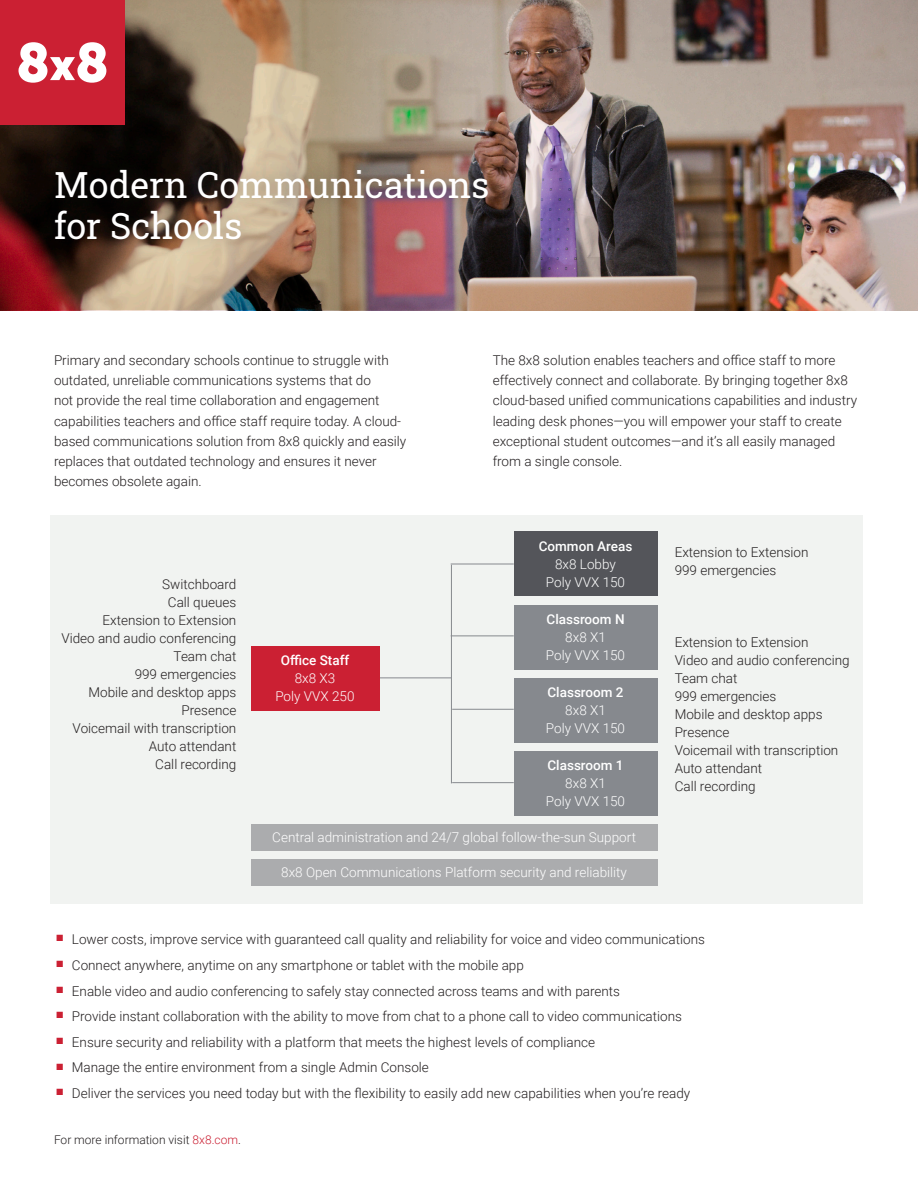
<style>
.page{position:relative;width:918px;height:1188px;background:#fff}
.page>*{position:absolute;margin:0;border:0;box-sizing:border-box;transform-origin:0 0}
.Main_Title{font:36px/40.5px "Roboto Slab";color:#fff}
.Body{font:300 13.5px/20.2px "Roboto";color:#231f20}
.Body-2{font:300 13.5px "Roboto";color:#fff}
.Body-3{font:500 13.5px "Roboto";color:#fff}
.t1{font:300 12px "Roboto";color:#231f20}
.s1{color:#cb2033}
</style>
<div class="page">
<img style="left:493px;top:0;width:425px;height:310px">
<img style="left:0;top:0;width:493px;height:310px">
<div style="left:0;top:0;width:125px;height:125px;background:#cb2033"></div>
<svg style="left:18px;top:42px;width:88px;height:41px"></svg>
<div style="left:37px;top:152px;width:470px;height:107px;background:#231f20;opacity:.4"></div>
<div style="left:50px;top:515px;width:813px;height:389px;background:#f1f3f1"></div>
<hr style="left:451px;top:564px;width:63px;height:1px;background:#86898e">
<hr style="left:379px;top:678px;width:72px;height:1px;background:#86898e">
<div style="left:251px;top:646px;width:128px;height:65px;background:#cb2033"></div>
<div style="left:514px;top:532px;width:143px;height:64px;background:#54555a"></div>
<div style="left:514px;top:605px;width:143px;height:65px;background:#86898e"></div>
<div style="left:514px;top:678px;width:143px;height:65px;background:#86898e"></div>
<div style="left:514px;top:751px;width:143px;height:65px;background:#86898e"></div>
<div style="left:251px;top:824px;width:406px;height:27px;background:#abacae"></div>
<div style="left:251px;top:859px;width:406px;height:27px;background:#abacae"></div>
<hr style="left:451px;top:565px;width:1px;height:218px;background:#86898e">
<hr style="left:451px;top:636px;width:63px;height:1px;background:#86898e">
<hr style="left:452px;top:709px;width:62px;height:1px;background:#86898e">
<hr style="left:452px;top:782px;width:62px;height:1px;background:#86898e">
<p class="Main_Title" style="left:54px;top:164px;width:437px">Modern Communications for Schools</p>
<p class="Body" style="left:54px;top:349px;width:354px">Primary and secondary schools continue to struggle with outdated, unreliable communications systems that do<br>not provide the real time collaboration and engagement capabilities teachers and office staff require today. A cloud&shy;based communications solution from 8x8 quickly and easily replaces that outdated technology and ensures it never becomes obsolete again.</p>
<p class="Body" style="left:493px;top:349px;width:366px">The 8x8 solution enables teachers and office staff to more effectively connect and collaborate. By bringing together 8x8 cloud-based unified communications capabilities and industry leading desk phones—you will empower your staff to create exceptional student outcomes—and it’s all easily managed from a single console.</p>
<p class="Body" style="left:162px;top:573px;width:76px">Switchboard</p>
<p class="Body" style="left:168px;top:591px;width:70px">Call queues</p>
<p class="Body" style="left:102px;top:609px;width:135px">Extension to Extension</p>
<p class="Body" style="left:61px;top:627px;width:177px">Video and audio conferencing</p>
<p class="Body" style="left:174px;top:645px;width:64px">Team chat</p>
<p class="Body" style="left:135px;top:663px;width:103px">999 emergencies</p>
<p class="Body" style="left:88px;top:681px;width:149px">Mobile and desktop apps</p>
<p class="Body" style="left:182px;top:699px;width:56px">Presence</p>
<p class="Body" style="left:73px;top:717px;width:165px">Voicemail with transcription</p>
<p class="Body" style="left:149px;top:735px;width:89px">Auto attendant</p>
<p class="Body" style="left:155px;top:753px;width:83px">Call recording</p>
<p class="Body-3" style="left:281px;top:651px;width:70px">Office Staff</p>
<p class="Body-2" style="left:295px;top:669px;width:42px">8x8 X3</p>
<p class="Body-2" style="left:275px;top:687px;width:81px">Poly VVX 250</p>
<p class="Body-3" style="left:539px;top:537px;width:95px">Common Areas</p>
<p class="Body-2" style="left:555px;top:555px;width:62px">8x8 Lobby</p>
<p class="Body-2" style="left:546px;top:573px;width:81px">Poly VVX 150</p>
<p class="Body-3" style="left:547px;top:610px;width:80px">Classroom N</p>
<p class="Body-2" style="left:565px;top:628px;width:42px">8x8 X1</p>
<p class="Body-2" style="left:546px;top:646px;width:81px">Poly VVX 150</p>
<p class="Body-3" style="left:547px;top:683px;width:78px">Classroom 2</p>
<p class="Body-2" style="left:565px;top:701px;width:42px">8x8 X1</p>
<p class="Body-2" style="left:546px;top:719px;width:81px">Poly VVX 150</p>
<p class="Body-3" style="left:547px;top:756px;width:78px">Classroom 1</p>
<p class="Body-2" style="left:565px;top:774px;width:42px">8x8 X1</p>
<p class="Body-2" style="left:546px;top:792px;width:81px">Poly VVX 150</p>
<p class="Body-2" style="left:272px;top:828px;width:365px">Central administration and 24/7 global follow-the-sun Support</p>
<p class="Body-2" style="left:281px;top:863px;width:347px">8x8 Open Communications Platform security and reliability</p>
<p class="Body" style="left:675px;top:541px;width:135px">Extension to Extension</p>
<p class="Body" style="left:675px;top:559px;width:103px">999 emergencies</p>
<p class="Body" style="left:675px;top:631px;width:135px">Extension to Extension</p>
<p class="Body" style="left:675px;top:649px;width:177px">Video and audio conferencing</p>
<p class="Body" style="left:675px;top:667px;width:64px">Team chat</p>
<p class="Body" style="left:675px;top:685px;width:103px">999 emergencies</p>
<p class="Body" style="left:675px;top:703px;width:149px">Mobile and desktop apps</p>
<p class="Body" style="left:675px;top:721px;width:56px">Presence</p>
<p class="Body" style="left:675px;top:739px;width:165px">Voicemail with transcription</p>
<p class="Body" style="left:675px;top:757px;width:89px">Auto attendant</p>
<p class="Body" style="left:675px;top:775px;width:83px">Call recording</p>
<p class="Body" style="left:56px;top:929px;width:651px"><sup>■</sup> Lower costs, improve service with guaranteed call quality and reliability for voice and video communications</p>
<p class="Body" style="left:56px;top:954px;width:470px"><sup>■</sup> Connect anywhere, anytime on any smartphone or tablet with the mobile app</p>
<p class="Body" style="left:56px;top:980px;width:566px"><sup>■</sup> Enable video and audio conferencing to safely stay connected across teams and with parents</p>
<p class="Body" style="left:56px;top:1006px;width:628px"><sup>■</sup> Provide instant collaboration with the ability to move from chat to a phone call to video communications</p>
<p class="Body" style="left:56px;top:1031px;width:541px"><sup>■</sup> Ensure security and reliability with a platform that meets the highest levels of compliance</p>
<p class="Body" style="left:56px;top:1057px;width:375px"><sup>■</sup> Manage the entire environment from a single Admin Console</p>
<p class="Body" style="left:56px;top:1083px;width:636px"><sup>■</sup> Deliver the services you need today but with the flexibility to easily add new capabilities when you’re ready</p>
<p class="t1" style="left:54px;top:1132px;width:188px">For more information visit <span class="s1">8x8.com</span>.</p>
</div>
